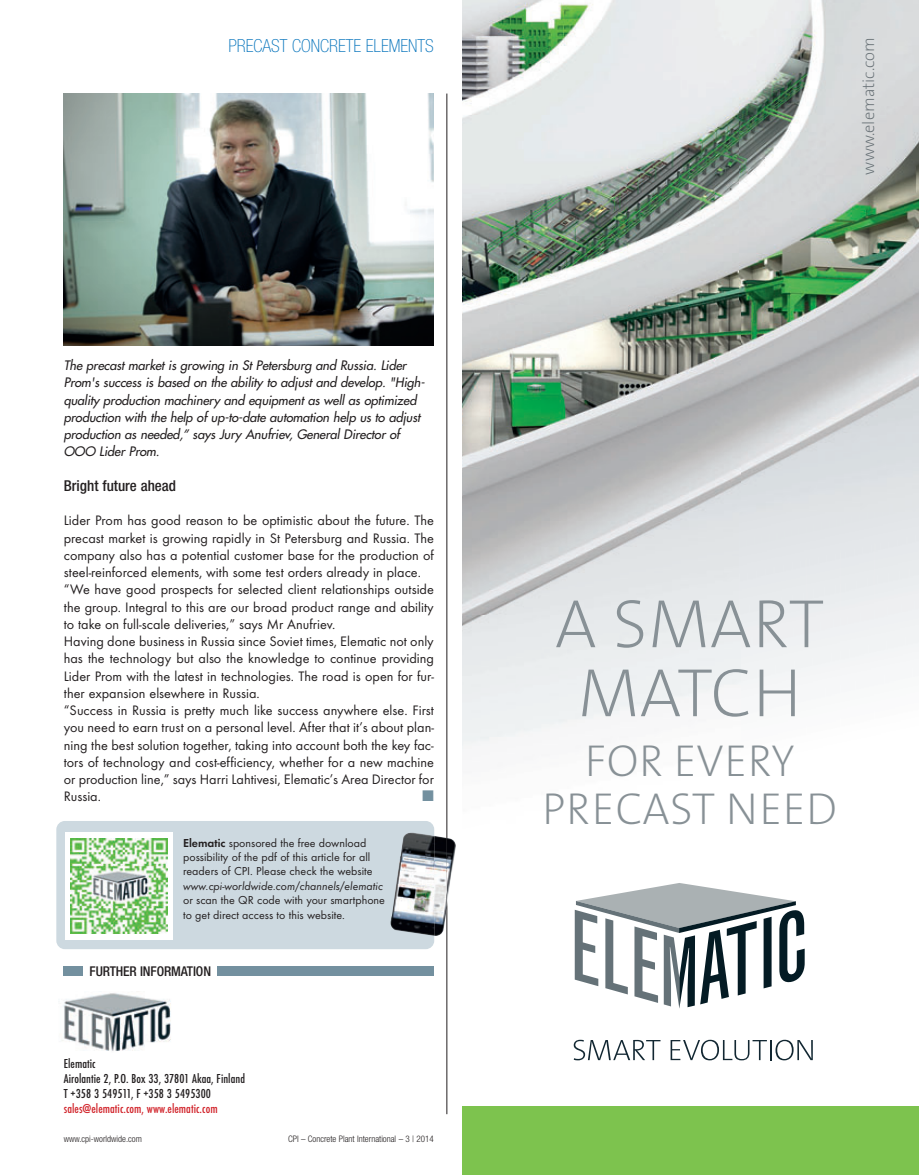
<style>
.page{position:relative;width:919px;height:1175px;background:#fff}
.page>*{position:absolute;margin:0;border:0;box-sizing:border-box;transform-origin:0 0}
.t1{font:200 69px/69px "The Sans B Plus W2";color:#889196;text-align:center}
.t2{font:200 45px/48px "The Sans B Plus W2";letter-spacing:.01em;color:#889196;text-align:center}
.t3{font:100 condensed 18px "Helvetica Neue";color:#0372bb}
.t4{font:200 16.5px "The Sans B Plus W2";color:#687176}
.t5{font:500 condensed 15px "Helvetica Neue";color:#231f20}
.t6{font:14.25px/17.2px "Futura T";color:#231f20}
.t7{font:500 condensed 13.5px/15px "Futura T";letter-spacing:.005em;color:#231f20}
.t8{font:500 condensed 13.5px "Futura T";letter-spacing:.005em;color:#d1232a}
.t9{font:500 condensed 13.5px "Helvetica Neue";letter-spacing:-.01em;color:#231f20}
.t10{font:italic 12.75px/17.2px "Futura";color:#231f20}
.t11{font:12px/14.4px "Futura T";color:#231f20}
.t12{font:italic 12px "Futura T";color:#231f20}
.t13{font:300 condensed 9px "Helvetica Neue";color:#231f20}
.s1{font-weight:600}
</style>
<div class="page">
<img style="left:462px;top:0;width:456px;height:749px">
<div style="left:462px;top:1106px;width:456px;height:69px;background:#7dc34e"></div>
<svg style="left:574px;top:883px;width:231px;height:126px"></svg>
<svg style="left:573px;top:1040px;width:87px;height:20px"></svg>
<svg style="left:670px;top:1040px;width:96px;height:20px"></svg>
<hr style="left:769px;top:1040px;width:2px;height:20px;background:#122732">
<svg style="left:775px;top:1040px;width:37px;height:20px"></svg>
<img style="left:62px;top:993px;width:109px;height:58px">
<div style="left:64px;top:966px;width:19px;height:10px;background:#73909f"></div>
<div style="left:217px;top:966px;width:217px;height:10px;background:#73909f"></div>
<hr style="left:446px;top:94px;width:1px;height:1020px;background:#231f20">
<div style="left:56px;top:821px;width:378px;height:128px;background:#cdd9e0;border-radius:9px"></div>
<div style="left:65px;top:832px;width:107px;height:107px;background:#fff"></div>
<img style="left:71px;top:838px;width:96px;height:95px">
<img style="left:447px;top:838px;width:9px;height:69px">
<img style="left:434px;top:836px;width:12px;height:100px">
<img style="left:446px;top:838px;width:1px;height:71px">
<img style="left:390px;top:832px;width:44px;height:104px">
<img style="left:64px;top:94px;width:370px;height:252px">
<p class="t3" style="left:228px;top:36px;width:207px">PRECAST CONCRETE ELEMENTS</p>
<p class="t10" style="left:64px;top:357px;width:365px">The precast market is growing in St Petersburg and Russia. Lider Prom's success is based on the ability to adjust and develop. "High&shy;quality production machinery and equipment as well as optimized production with the help of up-to-date automation help us to adjust production as needed,” says Jury Anufriev, General Director of OOO Lider Prom.</p>
<p class="t5" style="left:64px;top:477px;width:114px">Bright future ahead</p>
<p class="t6" style="left:64px;top:512px;width:371px">Lider Prom has good reason to be optimistic about the future. The precast market is growing rapidly in St Petersburg and Russia. The company also has a potential customer base for the production of steel-reinforced elements, with some test orders already in place. “We have good prospects for selected client relationships outside the group. Integral to this are our broad product range and ability to take on full-scale deliveries,” says Mr Anufriev.<br>Having done business in Russia since Soviet times, Elematic not only has the technology but also the knowledge to continue providing Lider Prom with the latest in technologies. The road is open for fur&shy;ther expansion elsewhere in Russia.<br>“Success in Russia is pretty much like success anywhere else. First you need to earn trust on a personal level. After that it’s about plan&shy;ning the best solution together, taking into account both the key fac&shy;tors of technology and cost-efficiency, whether for a new machine or production line,” says Harri Lahtivesi, Elematic’s Area Director for Russia.</p>
<p class="t11" style="left:183px;top:835px;width:191px"><span class="s1">Elematic</span> sponsored the free download possibility of the pdf of this article for all readers of CPI. Please check the website</p>
<p class="t12" style="left:183px;top:879px;width:201px">www.cpi-worldwide.com/channels/elematic</p>
<p class="t11" style="left:183px;top:893px;width:203px">or scan the QR code with your smartphone to get direct access to this website.</p>
<p class="t9" style="left:90px;top:963px;width:123px">FURTHER INFORMATION</p>
<p class="t7" style="left:64px;top:1056px;width:183px">Elematic<br>Airolantie 2, P.O. Box 33, 37801 Akaa, Finland<br>T +358 3 549511, F +358 3 5495300</p>
<p class="t8" style="left:64px;top:1101px;width:155px">sales@elematic.com, www.elematic.com</p>
<p class="t13" style="left:64px;top:1133px;width:80px">www.cpi-worldwide.com</p>
<p class="t13" style="left:288px;top:1133px;width:147px">CPI – Concrete Plant International – 3 | 2014</p>
<p class="t4" style="left:858px;top:175px;width:139px;rotate:-90deg">www.elematic.com</p>
<h1 class="t1" style="left:555px;top:590px;width:271px">A SMART<br>MATCH</h1>
<h2 class="t2" style="left:542px;top:737px;width:296px">FOR EVERY<br>PRECAST NEED</h2>
</div>
